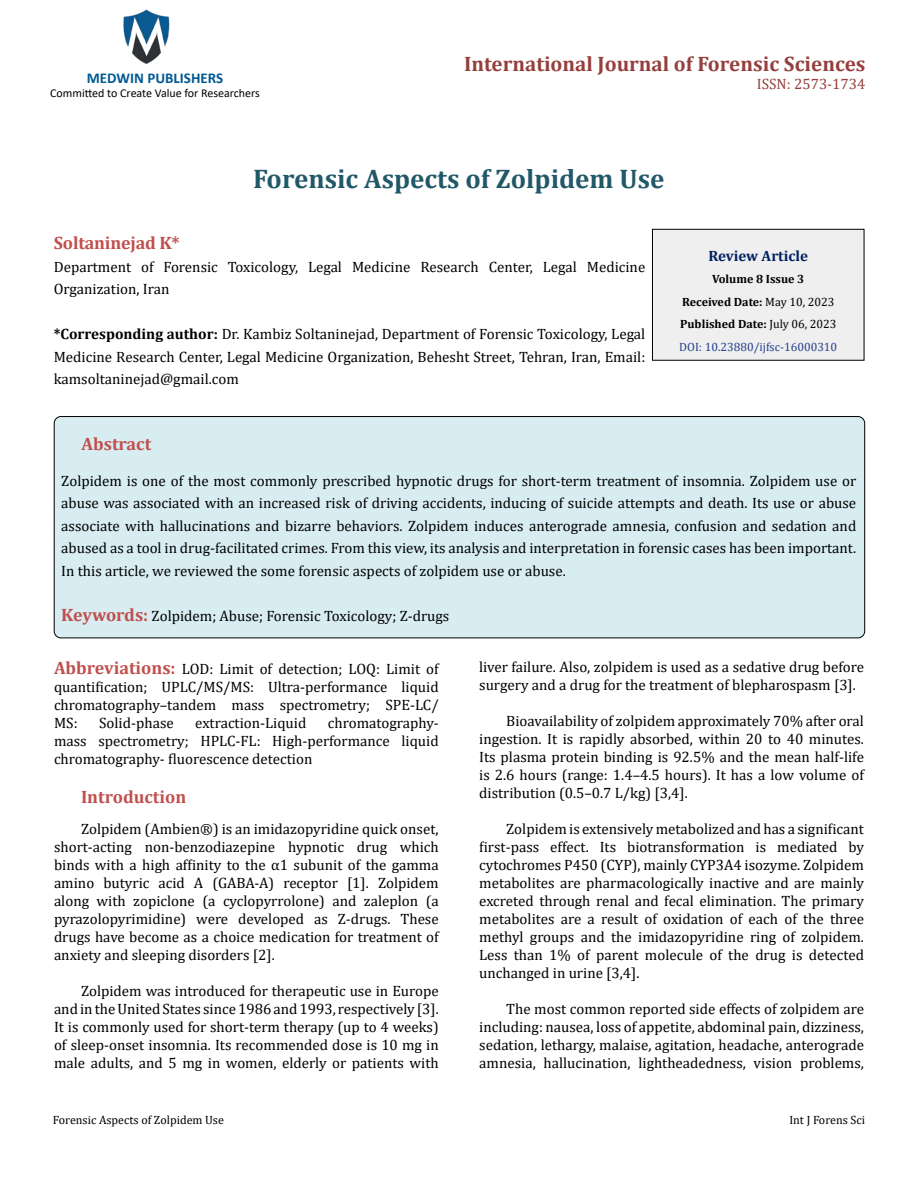
<style>
.page{position:relative;width:918px;height:1188px;background:#fff}
.page>*{position:absolute;margin:0;border:0;box-sizing:border-box;transform-origin:0 0}
.t1{font:700 27px "Cambria";color:#215868}
.t2{font:700 21px "Cambria";color:#953f3c}
.t3{font:700 18px "Cambria";color:#c0504d}
.t4{font:15px/18px "Cambria";color:#000;text-align:justify}
.t5{font:700 15px "Calibri";color:#005991}
.t6{font:15px "Cambria";color:#953f3c}
.t7{font:700 15px "Cambria";color:#002060}
.t8{font:700 12px/22.5px "Cambria";color:#000;text-align:center}
.t9{font:12px "Cambria";color:#000}
.t10{font:12px "Calibri";color:#000}
.s1{font-weight:700}
.s2{font-weight:400}
.s3{font-weight:400;color:#25408f}
.s4{font-weight:700;font-size:18px;color:#c0504d}
</style>
<div class="page">
<img style="left:123px;top:9px;width:47px;height:55px">
<div style="left:652px;top:229px;width:212px;height:131px;background:#efefef"></div>
<div style="left:652px;top:229px;width:212px;height:132px;border:1px solid #000"></div>
<div style="left:54px;top:417px;width:811px;height:221px;background:#d8edf2;border-radius:7px"></div>
<div style="left:54px;top:416px;width:811px;height:222px;border:1px solid #000;border-radius:7px"></div>
<p class="t5" style="left:87px;top:67px;width:138px">MEDWIN PUBLISHERS</p>
<p class="t10" style="left:50px;top:85px;width:211px">Committed to Create Value for Researchers</p>
<h2 class="t2" style="left:464px;top:49px;width:403px">International Journal of Forensic Sciences</h2>
<p class="t6" style="left:757px;top:75px;width:110px">ISSN: 2573-1734</p>
<h1 class="t1" style="left:253px;top:159px;width:413px">Forensic Aspects of Zolpidem Use</h1>
<p class="t3" style="left:54px;top:230px;width:127px">Soltaninejad K*</p>
<p class="t4" style="left:54px;top:255px;width:593px;line-height:22.5px">Department of Forensic Toxicology, Legal Medicine Research Center, Legal Medicine<br>Organization, Iran</p>
<p class="t4" style="left:54px;top:323px;width:593px;line-height:22.5px"><span class="s1">*Corresponding author:</span> Dr. Kambiz Soltaninejad, Department of Forensic Toxicology, Legal Medicine Research Center, Legal Medicine Organization, Behesht Street, Tehran, Iran, Email: kamsoltaninejad@gmail.com</p>
<p class="t7" style="left:708px;top:245px;width:101px">Review Article</p>
<p class="t8" style="left:679px;top:268px;width:160px">Volume 8 Issue 3<br>Received Date: <span class="s2">May 10, 2023<br></span>Published Date: <span class="s2">July 06, 2023<br></span><span class="s3">DOI: 10.23880/ijfsc-16000310</span></p>
<p class="t3" style="left:82px;top:431px;width:71px">Abstract</p>
<p class="t4" style="left:61px;top:469px;width:797px;line-height:22.5px">Zolpidem is one of the most commonly prescribed hypnotic drugs for short-term treatment of insomnia. Zolpidem use or abuse was associated with an increased risk of driving accidents, inducing of suicide attempts and death. Its use or abuse associate with hallucinations and bizarre behaviors. Zolpidem induces anterograde amnesia, confusion and sedation and abused as a tool in drug-facilitated crimes. From this view, its analysis and interpretation in forensic cases has been important.<br>In this article, we reviewed the some forensic aspects of zolpidem use or abuse.</p>
<p class="t4" style="left:61px;top:606px;width:390px"><span class="s4">Keywords:</span> Zolpidem; Abuse; Forensic Toxicology; Z-drugs</p>
<p class="t4" style="left:54px;top:660px;width:386px"><span class="s4">Abbreviations:</span> LOD: Limit of detection; LOQ: Limit of quantification; UPLC/MS/MS: Ultra-performance liquid chromatography–tandem mass spectrometry; SPE-LC/ MS:</p>
<p class="t4" style="left:479px;top:657px;width:386px">liver failure. Also, zolpidem is used as a sedative drug before surgery and a drug for the treatment of blepharospasm [3].</p>
<p class="t4" style="left:479px;top:711px;width:386px;text-indent:27px">Bioavailability of zolpidem approximately 70% after oral ingestion. It is rapidly absorbed, within 20 to 40 minutes.<br>Its plasma protein binding is 92.5% and the mean half-life is 2.6 hours (range: 1.4–4.5 hours). It has a low volume of distribution (0.5–0.7 L/kg) [3,4].</p>
<p class="t4" style="left:479px;top:819px;width:386px;text-indent:27px">Zolpidem is extensively metabolized and has a significant first-pass effect. Its biotransformation is mediated by cytochromes P450 (CYP), mainly CYP3A4 isozyme. Zolpidem metabolites are pharmacologically inactive and are mainly excreted through renal and fecal elimination. The primary metabolites are a result of oxidation of each of the three methyl groups and the imidazopyridine ring of zolpidem.<br>Less than 1% of parent molecule of the drug is detected unchanged in urine [3,4].</p>
<p class="t4" style="left:479px;top:999px;width:386px;text-indent:27px">The most common reported side effects of zolpidem are including: nausea, loss of appetite, abdominal pain, dizziness, sedation, lethargy, malaise, agitation, headache, anterograde amnesia, hallucination, lightheadedness, vision problems,</p>
<p class="t4" style="left:54px;top:714px;width:386px;text-indent:274px">chromatography&shy;mass spectrometry; HPLC-FL: High-performance liquid chromatography- fluorescence detection</p>
<p class="t3" style="left:81px;top:784px;width:107px">Introduction</p>
<p class="t4" style="left:54px;top:820px;width:386px;text-indent:27px">Zolpidem (Ambien®) is an imidazopyridine quick onset, short-acting non-benzodiazepine hypnotic drug which binds with a high affinity to the α1 subunit of the gamma amino butyric acid A (GABA-A) receptor [1]. Zolpidem along with zopiclone (a cyclopyrrolone) and zaleplon (a pyrazolopyrimidine) were developed as Z-drugs. These drugs have become as a choice medication for treatment of anxiety and sleeping disorders [2].</p>
<p class="t4" style="left:54px;top:982px;width:386px;text-indent:27px">Zolpidem was introduced for therapeutic use in Europe and in the United States since 1986 and 1993, respectively [3].<br>It is commonly used for short-term therapy (up to 4 weeks) of sleep-onset insomnia. Its recommended dose is 10 mg in male adults, and 5 mg in women, elderly or patients with</p>
<p class="t4" style="left:99px;top:714px;width:76px">Solid-phase</p>
<p class="t4" style="left:195px;top:714px;width:113px">extraction-Liquid</p>
<p class="t9" style="left:53px;top:1113px;width:173px">Forensic Aspects of Zolpidem Use</p>
<p class="t9" style="left:789px;top:1113px;width:77px">Int J Forens Sci</p>
</div>
